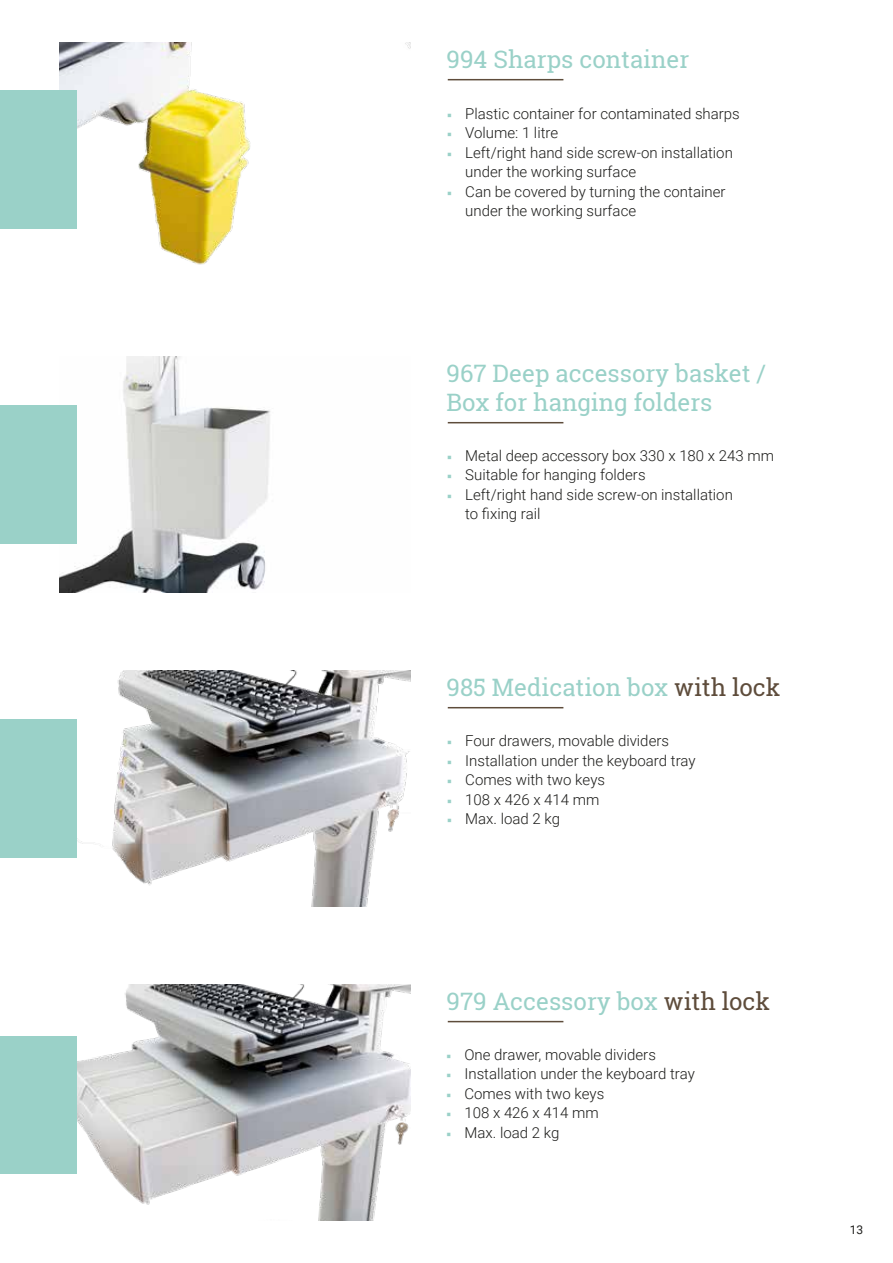
<style>
.page{position:relative;width:893px;height:1263px;background:#fff}
.page>*{position:absolute;margin:0;border:0;box-sizing:border-box;transform-origin:0 0}
.t1{font:24px/28.8px "Roboto Slab";color:#9ad1c8}
.t2{font:300 15px/19.5px "Roboto";color:#1d1d1b}
.t3{font:12px "Roboto";color:#1d1d1b}
.s1{font-family:"Arno Pro";font-weight:400;color:#9ad1c8}
.s2{color:#5e4c3b}
</style>
<div class="page">
<img style="left:77px;top:984px;width:333px;height:236px">
<div style="left:0;top:1036px;width:77px;height:138px;background:#9ad1c8"></div>
<img style="left:60px;top:43px;width:350px;height:222px">
<hr style="left:448px;top:79px;width:115px;height:1px;background:#5e4c3b">
<img style="left:60px;top:356px;width:211px;height:236px">
<hr style="left:448px;top:422px;width:115px;height:1px;background:#5e4c3b">
<img style="left:77px;top:671px;width:333px;height:235px">
<hr style="left:448px;top:707px;width:115px;height:1px;background:#5e4c3b">
<hr style="left:448px;top:1021px;width:115px;height:1px;background:#5e4c3b">
<div style="left:0;top:90px;width:77px;height:139px;background:#9ad1c8"></div>
<div style="left:0;top:405px;width:77px;height:138px;background:#9ad1c8"></div>
<div style="left:0;top:719px;width:77px;height:139px;background:#9ad1c8"></div>
<h1 class="t1" style="left:446px;top:44px;width:244px">994 Sharps container</h1>
<p class="t2" style="left:447px;top:103px;width:294px"><span class="s1">■</span> Plastic container for contaminated sharps</p>
<p class="t2" style="left:447px;top:123px;width:113px"><span class="s1">■</span> Volume: 1 litre</p>
<p class="t2" style="left:465px;top:142px;width:269px;text-indent:-18px"><span class="s1">■</span> Left/right hand side screw-on installation under the working surface</p>
<p class="t2" style="left:465px;top:181px;width:262px;text-indent:-18px"><span class="s1">■</span> Can be covered by turning the container under the working surface</p>
<h1 class="t1" style="left:446px;top:358px;width:321px">967 Deep accessory basket /<br>Box for hanging folders</h1>
<p class="t2" style="left:447px;top:445px;width:328px"><span class="s1">■</span> Metal deep accessory box 330 x 180 x 243 mm</p>
<p class="t2" style="left:447px;top:465px;width:200px"><span class="s1">■</span> Suitable for hanging folders</p>
<p class="t2" style="left:465px;top:484px;width:269px;text-indent:-18px"><span class="s1">■</span> Left/right hand side screw-on installation to fixing rail</p>
<h1 class="t1" style="left:446px;top:672px;width:335px">985 Medication box <span class="s2">with lock</span></h1>
<p class="t2" style="left:447px;top:730px;width:223px"><span class="s1">■</span> Four drawers, movable dividers</p>
<p class="t2" style="left:447px;top:750px;width:250px"><span class="s1">■</span> Installation under the keyboard tray</p>
<p class="t2" style="left:447px;top:769px;width:159px"><span class="s1">■</span> Comes with two keys</p>
<p class="t2" style="left:447px;top:789px;width:154px"><span class="s1">■</span> 108 x 426 x 414 mm</p>
<p class="t2" style="left:447px;top:808px;width:114px"><span class="s1">■</span> Max. load 2 kg</p>
<h1 class="t1" style="left:446px;top:986px;width:325px">979 Accessory box <span class="s2">with lock</span></h1>
<p class="t2" style="left:446px;top:1044px;width:211px"><span class="s1">■</span> One drawer, movable dividers</p>
<p class="t2" style="left:446px;top:1063px;width:250px"><span class="s1">■</span> Installation under the keyboard tray</p>
<p class="t2" style="left:446px;top:1083px;width:159px"><span class="s1">■</span> Comes with two keys</p>
<p class="t2" style="left:446px;top:1102px;width:154px"><span class="s1">■</span> 108 x 426 x 414 mm</p>
<p class="t2" style="left:446px;top:1122px;width:114px"><span class="s1">■</span> Max. load 2 kg</p>
<p class="t3" style="left:850px;top:1221px;width:15px">13</p>
</div>
